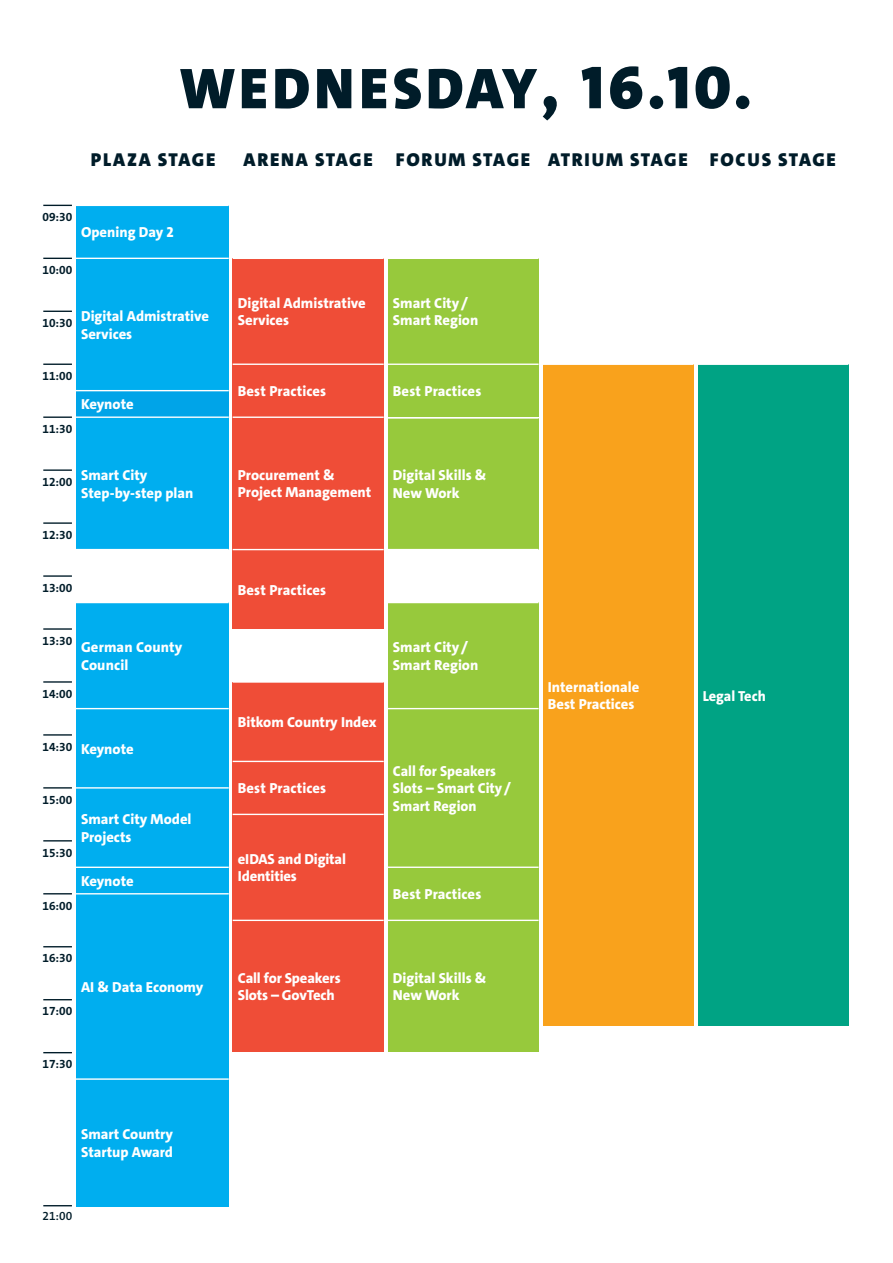
<style>
.page{position:relative;width:893px;height:1263px;background:#fff}
.page>*{position:absolute;margin:0;border:0;box-sizing:border-box;transform-origin:0 0}
.t1{font:900 58.05px "The Sans C4 s";letter-spacing:.07em;color:#001c29}
.t2{font:900 18.75px "The Sans C4 s";letter-spacing:.09em;color:#001c29}
.t3{font:800 14.55px/17.5px "The Sans C4 s";color:#fff}
.t4{font:700 12px "The Sans C4 s";color:#001c29}
.t5{font:600 12px "The Sans C4 s";color:#001c29}
.s1{font-size:61.2px}
</style>
<div class="page">
<div style="left:76px;top:205px;width:153px;height:53px;background:#00aeef"></div>
<div style="left:388px;top:258px;width:151px;height:106px;background:#97c93c"></div>
<div style="left:388px;top:364px;width:151px;height:53px;background:#97c93c"></div>
<div style="left:233px;top:364px;width:151px;height:53px;background:#ef4d37"></div>
<div style="left:233px;top:417px;width:151px;height:133px;background:#ef4d37"></div>
<div style="left:233px;top:550px;width:151px;height:79px;background:#ef4d37"></div>
<div style="left:233px;top:682px;width:151px;height:79px;background:#ef4d37"></div>
<div style="left:233px;top:761px;width:151px;height:53px;background:#ef4d37"></div>
<div style="left:233px;top:814px;width:151px;height:106px;background:#ef4d37"></div>
<div style="left:233px;top:920px;width:151px;height:132px;background:#ef4d37"></div>
<div style="left:233px;top:258px;width:151px;height:106px;background:#ef4d37"></div>
<div style="left:388px;top:708px;width:151px;height:159px;background:#97c93c"></div>
<div style="left:388px;top:867px;width:151px;height:53px;background:#97c93c"></div>
<div style="left:698px;top:364px;width:150px;height:662px;background:#00a384"></div>
<div style="left:388px;top:920px;width:151px;height:132px;background:#97c93c"></div>
<div style="left:543px;top:364px;width:150px;height:662px;background:#f9a21c"></div>
<div style="left:76px;top:258px;width:153px;height:133px;background:#00aeef"></div>
<div style="left:76px;top:417px;width:153px;height:133px;background:#00aeef"></div>
<div style="left:76px;top:391px;width:153px;height:26px;background:#00a4e8"></div>
<div style="left:76px;top:602px;width:153px;height:107px;background:#00aeef"></div>
<div style="left:76px;top:709px;width:153px;height:79px;background:#00aeef"></div>
<div style="left:76px;top:788px;width:153px;height:79px;background:#00aeef"></div>
<div style="left:76px;top:867px;width:153px;height:27px;background:#00aeef"></div>
<div style="left:76px;top:894px;width:153px;height:185px;background:#00aeef"></div>
<div style="left:76px;top:1079px;width:153px;height:127px;background:#00aeef"></div>
<div style="left:388px;top:602px;width:151px;height:107px;background:#97c93c"></div>
<div style="left:388px;top:418px;width:151px;height:132px;background:#97c93c"></div>
<hr style="left:233px;top:549px;width:151px;height:1px;background:#fff">
<hr style="left:233px;top:681px;width:151px;height:2px;background:#fff">
<hr style="left:388px;top:417px;width:151px;height:2px;background:#fff">
<hr style="left:388px;top:364px;width:151px;height:1px;background:#fff">
<hr style="left:388px;top:549px;width:151px;height:1px;background:#fff">
<hr style="left:388px;top:708px;width:151px;height:1px;background:#fff">
<hr style="left:233px;top:761px;width:151px;height:1px;background:#fff">
<hr style="left:233px;top:814px;width:151px;height:1px;background:#fff">
<hr style="left:233px;top:920px;width:151px;height:1px;background:#fff">
<hr style="left:388px;top:866px;width:151px;height:2px;background:#fff">
<hr style="left:76px;top:258px;width:153px;height:1px;background:#fff">
<hr style="left:76px;top:390px;width:153px;height:1px;background:#fff">
<hr style="left:233px;top:258px;width:151px;height:1px;background:#fff">
<hr style="left:388px;top:258px;width:151px;height:1px;background:#fff">
<hr style="left:543px;top:364px;width:150px;height:1px;background:#fff">
<hr style="left:698px;top:364px;width:150px;height:1px;background:#fff">
<hr style="left:76px;top:602px;width:153px;height:1px;background:#fff">
<hr style="left:76px;top:416px;width:153px;height:2px;background:#fff">
<hr style="left:76px;top:708px;width:153px;height:1px;background:#fff">
<hr style="left:76px;top:787px;width:153px;height:1px;background:#fff">
<hr style="left:76px;top:867px;width:153px;height:1px;background:#fff">
<hr style="left:76px;top:893px;width:153px;height:1px;background:#fff">
<hr style="left:76px;top:1078px;width:153px;height:2px;background:#fff">
<hr style="left:76px;top:205px;width:153px;height:1px;background:#fff">
<hr style="left:388px;top:602px;width:151px;height:1px;background:#fff">
<hr style="left:76px;top:549px;width:153px;height:1px;background:#fff">
<hr style="left:233px;top:364px;width:151px;height:1px;background:#fff">
<hr style="left:233px;top:416px;width:151px;height:2px;background:#fff">
<hr style="left:388px;top:920px;width:151px;height:1px;background:#fff">
<svg style="left:43px;top:205px;width:29px;height:1px"></svg>
<svg style="left:43px;top:258px;width:29px;height:1px"></svg>
<svg style="left:43px;top:311px;width:29px;height:1px"></svg>
<svg style="left:43px;top:364px;width:29px;height:1px"></svg>
<hr style="left:43px;top:416px;width:29px;height:2px;background:#001c29">
<hr style="left:43px;top:469px;width:29px;height:2px;background:#001c29">
<hr style="left:43px;top:522px;width:29px;height:2px;background:#001c29">
<hr style="left:43px;top:575px;width:29px;height:2px;background:#001c29">
<hr style="left:43px;top:628px;width:29px;height:2px;background:#001c29">
<hr style="left:43px;top:681px;width:29px;height:2px;background:#001c29">
<hr style="left:43px;top:734px;width:29px;height:2px;background:#001c29">
<svg style="left:43px;top:787px;width:29px;height:1px"></svg>
<svg style="left:43px;top:840px;width:29px;height:1px"></svg>
<svg style="left:43px;top:893px;width:29px;height:1px"></svg>
<svg style="left:43px;top:946px;width:29px;height:1px"></svg>
<svg style="left:43px;top:999px;width:29px;height:1px"></svg>
<svg style="left:43px;top:1052px;width:29px;height:1px"></svg>
<svg style="left:43px;top:1205px;width:29px;height:1px"></svg>
<h1 class="t1" style="left:180px;top:51px;width:574px">WEDNESDAY<span class="s1">, 16.10.</span></h1>
<p class="t2" style="left:91px;top:148px;width:126px">PLAZA STAGE</p>
<p class="t2" style="left:244px;top:148px;width:594px">ARENA STAGE FORUM STAGE ATRIUM STAGE FOCUS STAGE</p>
<p class="t4" style="left:43px;top:209px;width:31px">09:30</p>
<p class="t3" style="left:81px;top:223px;width:94px">Opening Day 2</p>
<p class="t4" style="left:43px;top:262px;width:31px">10:00</p>
<p class="t4" style="left:43px;top:315px;width:31px">10:30</p>
<p class="t3" style="left:81px;top:308px;width:129px">Digital Admistrative<br>Services</p>
<p class="t4" style="left:43px;top:368px;width:31px">11:00</p>
<p class="t4" style="left:43px;top:421px;width:31px">11:30</p>
<p class="t3" style="left:81px;top:396px;width:54px">Keynote</p>
<p class="t4" style="left:43px;top:474px;width:31px">12:00</p>
<p class="t3" style="left:81px;top:466px;width:114px">Smart City<br>Step-by-step plan</p>
<p class="t4" style="left:43px;top:527px;width:31px">12:30</p>
<p class="t4" style="left:43px;top:580px;width:31px">13:00</p>
<p class="t4" style="left:43px;top:633px;width:31px">13:30</p>
<p class="t4" style="left:43px;top:686px;width:31px">14:00</p>
<p class="t3" style="left:81px;top:639px;width:103px">German County<br>Council</p>
<p class="t4" style="left:43px;top:739px;width:31px">14:30</p>
<p class="t3" style="left:81px;top:740px;width:54px">Keynote</p>
<p class="t4" style="left:43px;top:792px;width:31px">15:00</p>
<p class="t4" style="left:43px;top:845px;width:31px">15:30</p>
<p class="t4" style="left:43px;top:898px;width:31px">16:00</p>
<p class="t3" style="left:81px;top:811px;width:112px">Smart City Model<br>Projects</p>
<p class="t3" style="left:81px;top:872px;width:54px">Keynote</p>
<p class="t4" style="left:43px;top:951px;width:31px">16:30</p>
<p class="t4" style="left:43px;top:1004px;width:31px">17:00</p>
<p class="t3" style="left:81px;top:978px;width:124px">AI &amp; Data Economy</p>
<p class="t4" style="left:43px;top:1056px;width:31px">17:30</p>
<p class="t3" style="left:238px;top:294px;width:129px">Digital Admistrative<br>Services</p>
<p class="t3" style="left:393px;top:294px;width:87px">Smart City/<br>Smart Region</p>
<p class="t3" style="left:238px;top:383px;width:90px">Best Practices</p>
<p class="t3" style="left:393px;top:383px;width:90px">Best Practices</p>
<p class="t3" style="left:238px;top:466px;width:135px">Procurement &amp;<br>Project Management</p>
<p class="t3" style="left:393px;top:467px;width:95px">Digital Skills &amp;<br>New Work</p>
<p class="t3" style="left:238px;top:581px;width:90px">Best Practices</p>
<p class="t3" style="left:393px;top:639px;width:87px">Smart City/<br>Smart Region</p>
<p class="t3" style="left:238px;top:713px;width:140px">Bitkom Country Index</p>
<p class="t3" style="left:238px;top:780px;width:90px">Best Practices</p>
<p class="t3" style="left:238px;top:850px;width:110px">eIDAS and Digital<br>Identities</p>
<p class="t3" style="left:393px;top:762px;width:120px">Call for Speakers<br>Slots – Smart City/<br>Smart Region</p>
<p class="t3" style="left:393px;top:886px;width:90px">Best Practices</p>
<p class="t3" style="left:238px;top:969px;width:104px">Call for Speakers<br>Slots – GovTech</p>
<p class="t3" style="left:393px;top:969px;width:95px">Digital Skills &amp;<br>New Work</p>
<p class="t3" style="left:548px;top:678px;width:93px">Internationale<br>Best Practices</p>
<p class="t3" style="left:703px;top:687px;width:65px">Legal Tech</p>
<p class="t3" style="left:81px;top:1126px;width:94px">Smart Country<br>Startup Award</p>
<p class="t5" style="left:43px;top:1209px;width:31px">21:00</p>
</div>
